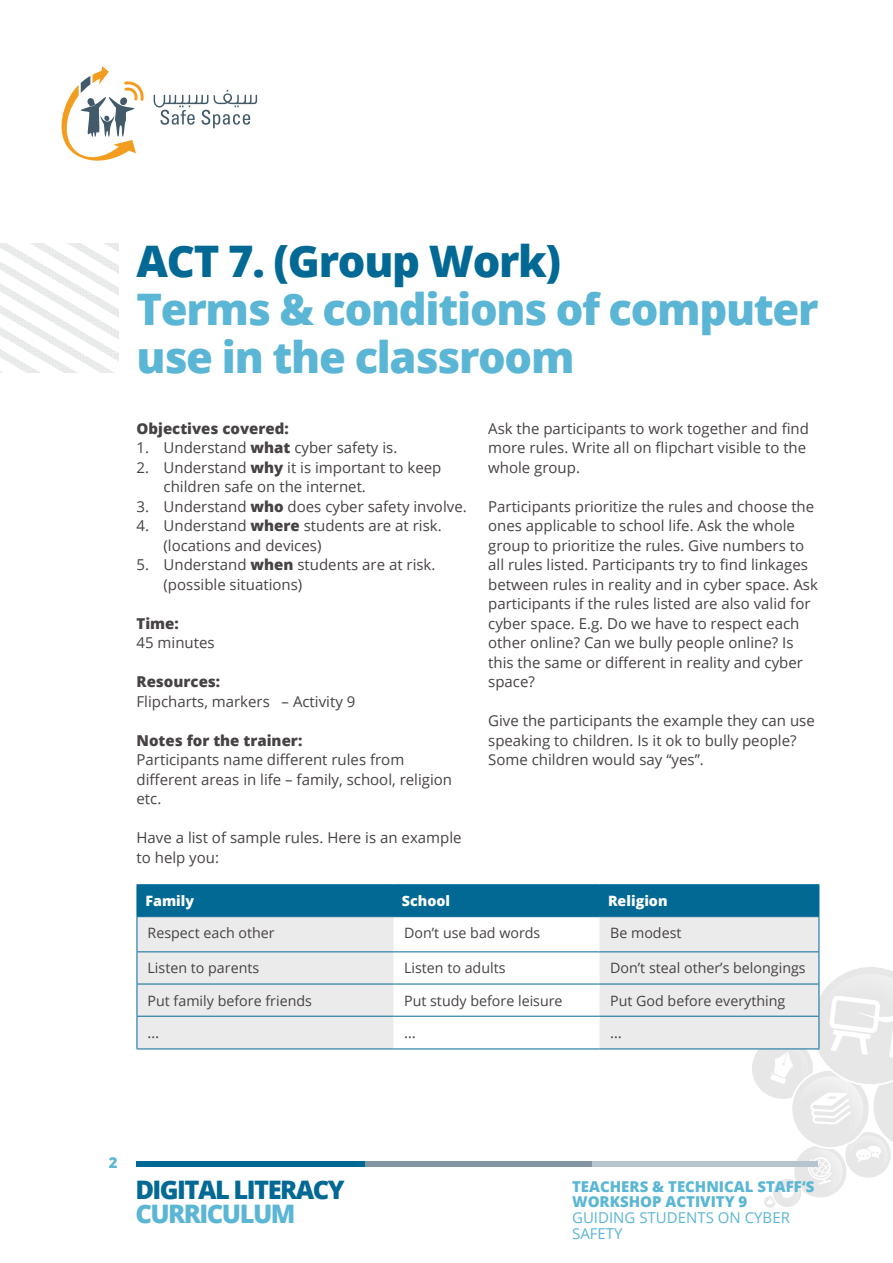
<style>
.page{position:relative;width:893px;height:1263px;background:#fff}
.page>*{position:absolute;margin:0;border:0;box-sizing:border-box;transform-origin:0 0}
.t1{font:800 43.5px/48px "Open Sans";letter-spacing:-.03em;color:#5bb6d5}
.t2{font:800 43.5px "Open Sans";letter-spacing:-.03em;color:#026995}
.t3{font:800 25.5px "Open Sans";letter-spacing:-.06em;color:#026995}
.t4{font:800 25.5px "Open Sans";letter-spacing:-.06em;color:#5bb6d5}
.t5{font:15px/19.5px "Open Sans";color:#474244}
.t6{font:800 15px "Open Sans";color:#474244}
.t7{font:800 15px "Open Sans";color:#5bb6d5}
.t8{font:15px/15.6px "Open Sans";color:#5bb6d5}
.t9{font:14.25px "Open Sans";color:#474244}
.t10{font:800 14.25px "Open Sans";color:#fff}
.s1{font-weight:800}
</style>
<div class="page">
<img style="left:1px;top:244px;width:118px;height:128px">
<svg style="left:752px;top:967px;width:140px;height:241px"></svg>
<svg style="left:61px;top:66px;width:83px;height:95px"></svg>
<svg style="left:154px;top:90px;width:103px;height:38px"></svg>
<div style="left:590px;top:1161px;width:228px;height:5px;background:#b6c4ce"></div>
<div style="left:363px;top:1161px;width:228px;height:5px;background:#8094a2"></div>
<div style="left:136px;top:1161px;width:229px;height:5px;background:#026995"></div>
<div style="left:138px;top:885px;width:681px;height:31px;background:#026995"></div>
<svg style="left:138px;top:917px;width:681px;height:131px;fill:#ebebec"></svg>
<hr style="left:137px;top:916px;width:256px;height:1px;background:#026995">
<hr style="left:393px;top:916px;width:206px;height:1px;background:#026995">
<hr style="left:599px;top:916px;width:220px;height:1px;background:#026995">
<hr style="left:137px;top:951px;width:256px;height:1px;background:#026995">
<hr style="left:393px;top:951px;width:206px;height:1px;background:#026995">
<hr style="left:599px;top:951px;width:220px;height:1px;background:#026995">
<hr style="left:137px;top:984px;width:256px;height:1px;background:#026995">
<hr style="left:393px;top:984px;width:206px;height:1px;background:#026995">
<hr style="left:599px;top:984px;width:220px;height:1px;background:#026995">
<hr style="left:137px;top:1016px;width:256px;height:1px;background:#026995">
<hr style="left:393px;top:1016px;width:206px;height:1px;background:#026995">
<hr style="left:599px;top:1016px;width:220px;height:1px;background:#026995">
<hr style="left:137px;top:884px;width:256px;height:1px;background:#026995">
<hr style="left:137px;top:885px;width:1px;height:31px;background:#026995">
<hr style="left:393px;top:884px;width:206px;height:1px;background:#026995">
<hr style="left:599px;top:884px;width:220px;height:1px;background:#026995">
<hr style="left:819px;top:885px;width:1px;height:31px;background:#026995">
<hr style="left:137px;top:917px;width:1px;height:34px;background:#026995">
<hr style="left:819px;top:917px;width:1px;height:34px;background:#026995">
<hr style="left:137px;top:952px;width:1px;height:32px;background:#026995">
<hr style="left:819px;top:952px;width:1px;height:32px;background:#026995">
<hr style="left:137px;top:984px;width:1px;height:32px;background:#026995">
<hr style="left:819px;top:984px;width:1px;height:32px;background:#026995">
<hr style="left:137px;top:1016px;width:1px;height:32px;background:#026995">
<hr style="left:819px;top:1016px;width:1px;height:32px;background:#026995">
<hr style="left:137px;top:1048px;width:256px;height:1px;background:#026995">
<hr style="left:393px;top:1048px;width:206px;height:1px;background:#026995">
<hr style="left:599px;top:1048px;width:220px;height:1px;background:#026995">
<h1 class="t2" style="left:137px;top:228px;width:426px">ACT 7. (Group Work)</h1>
<h1 class="t1" style="left:137px;top:282px;width:683px">Terms &amp; conditions of computer use in the classroom</h1>
<p class="t6" style="left:137px;top:417px;width:154px">Objectives covered:</p>
<p class="t5" style="left:137px;top:438px;width:262px">1. U nderstand <span class="s1">what</span> cyber safety is.</p>
<p class="t5" style="left:164px;top:457px;width:279px;text-indent:-27px">2. U nderstand <span class="s1">why</span> it is important to keep children safe on the internet.</p>
<p class="t5" style="left:137px;top:496px;width:332px">3. U nderstand <span class="s1">who</span> does cyber safety involve.</p>
<p class="t5" style="left:164px;top:516px;width:280px;text-indent:-27px">4. U nderstand <span class="s1">where</span> students are at risk. (locations and devices)</p>
<p class="t5" style="left:164px;top:555px;width:273px;text-indent:-27px">5. U nderstand <span class="s1">when</span> students are at risk. (possible situations)</p>
<p class="t6" style="left:137px;top:612px;width:44px">Time:</p>
<p class="t5" style="left:137px;top:633px;width:80px">45 minutes</p>
<p class="t6" style="left:137px;top:670px;width:85px">Resources:</p>
<p class="t5" style="left:137px;top:691px;width:220px">Flipcharts, markers – Activity 9</p>
<p class="t6" style="left:137px;top:729px;width:167px">Notes for the trainer:</p>
<p class="t5" style="left:137px;top:750px;width:317px">Participants name different rules from different areas in life – family, school, religion etc.</p>
<p class="t5" style="left:137px;top:828px;width:326px">Have a list of sample rules. Here is an example to help you:</p>
<p class="t5" style="left:488px;top:418px;width:322px">Ask the participants to work together and find more rules. Write all on flipchart visible to the whole group.</p>
<p class="t5" style="left:488px;top:496px;width:331px">Participants prioritize the rules and choose the ones applicable to school life. Ask the whole group to prioritize the rules. Give numbers to all rules listed. Participants try to find linkages between rules in reality and in cyber space. Ask participants if the rules listed are also valid for cyber space. E.g. Do we have to respect each other online? Can we bully people online? Is this the same or different in reality and cyber space?</p>
<p class="t5" style="left:488px;top:711px;width:328px">Give the participants the example they can use speaking to children. Is it ok to bully people?<br>Some children would say “yes”.</p>
<p class="t10" style="left:145px;top:890px;width:50px">Family</p>
<p class="t10" style="left:402px;top:890px;width:50px">School</p>
<p class="t10" style="left:608px;top:890px;width:61px">Religion</p>
<p class="t9" style="left:148px;top:923px;width:129px">Respect each other</p>
<p class="t9" style="left:404px;top:923px;width:138px">Don’t use bad words</p>
<p class="t9" style="left:610px;top:923px;width:73px">Be modest</p>
<p class="t9" style="left:148px;top:958px;width:113px">Listen to parents</p>
<p class="t9" style="left:404px;top:958px;width:103px">Listen to adults</p>
<p class="t9" style="left:610px;top:958px;width:197px">Don’t steal other’s belongings</p>
<p class="t9" style="left:148px;top:991px;width:166px">Put family before friends</p>
<p class="t9" style="left:404px;top:991px;width:160px">Put study before leisure</p>
<p class="t9" style="left:610px;top:991px;width:177px">Put God before everything</p>
<p class="t5" style="left:148px;top:1023px;width:13px">…</p>
<p class="t5" style="left:404px;top:1023px;width:13px">…</p>
<p class="t5" style="left:610px;top:1023px;width:13px">…</p>
<p class="t7" style="left:109px;top:1151px;width:10px">2</p>
<h2 class="t3" style="left:135px;top:1170px;width:211px">DIGITAL LITERACY</h2>
<h2 class="t4" style="left:135px;top:1194px;width:162px">CURRICULUM</h2>
<p class="t7" style="left:572px;top:1175px;width:19px">Teac</p>
<p class="t7" style="left:610px;top:1175px;width:119px">hers &amp; Technical</p>
<p class="t7" style="left:757px;top:1175px;width:11px">Sta</p>
<p class="t7" style="left:786px;top:1175px;width:30px">ff‘s</p>
<p class="t7" style="left:572px;top:1190px;width:148px">Workshop Activity</p>
<p class="t7" style="left:739px;top:1190px;width:10px">9</p>
<p class="t8" style="left:572px;top:1209px;width:219px">Guiding Students on Cyber<br>Safety</p>
</div>
